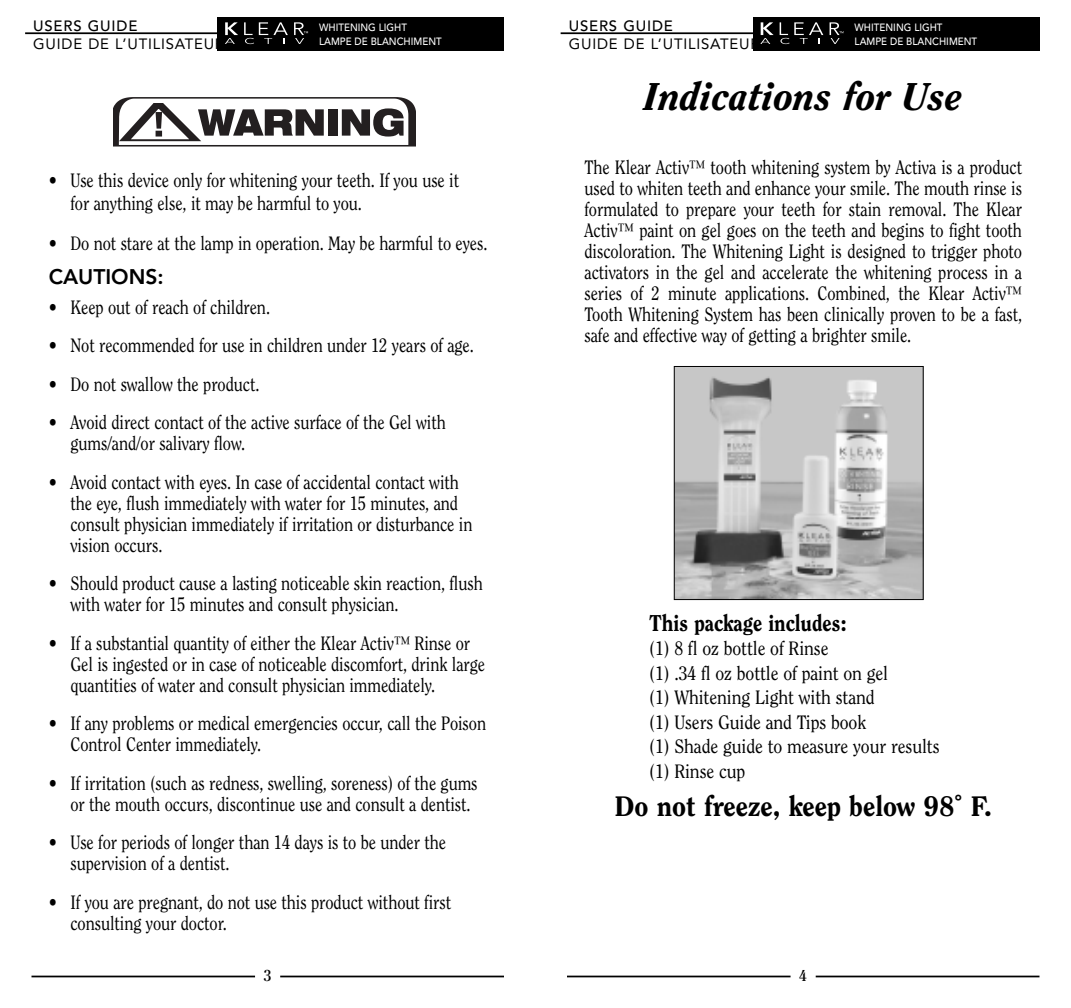
<style>
.page{position:relative;width:1071px;height:1008px;background:#fff}
.page>*{position:absolute;margin:0;border:0;box-sizing:border-box;transform-origin:0 0}
.t1{font:italic 800 38.5px "Clearface";color:#000}
.t2{font:800 28px "Clearface";letter-spacing:-.005em;color:#000}
.t3{font:800 22.75px "Clearface";letter-spacing:-.005em;color:#000;scale:.92 1}
.t4{font:800 21px "Avenir";color:#000}
.t5{font:19.25px/21px "Clearface";letter-spacing:-.005em;color:#000;scale:.85 1}
.t6{font:19.25px/24.5px "Clearface";letter-spacing:-.005em;color:#000;scale:.92 1}
.t7{font:700 15.75px "Clearface";color:#000}
.t8{font:14.88px "Avenir";letter-spacing:.055em;color:#000}
.t9{font:500 14.88px "Avenir";letter-spacing:.055em;color:#000}
.t10{font:500 10.5px/14px "Avenir";color:#fff;scale:.93 1}
</style>
<div class="page">
<hr style="left:561px;top:32px;width:199px;height:2px;background:#000">
<hr style="left:567px;top:976px;width:224px;height:1px;background:#000">
<hr style="left:816px;top:976px;width:224px;height:1px;background:#000">
<div style="left:753px;top:17px;width:287px;height:33px;background:#000"></div>
<svg style="left:760px;top:22px;width:14px;height:22px"></svg>
<svg style="left:780px;top:22px;width:43px;height:22px"></svg>
<svg style="left:830px;top:22px;width:14px;height:22px"></svg>
<img style="left:676px;top:368px;width:246px;height:230px">
<div style="left:674px;top:366px;width:250px;height:234px;border:1px solid #000"></div>
<hr style="left:25px;top:32px;width:199px;height:2px;background:#000">
<hr style="left:32px;top:976px;width:223px;height:1px;background:#000">
<hr style="left:280px;top:976px;width:224px;height:1px;background:#000">
<div style="left:217px;top:17px;width:287px;height:33px;background:#000"></div>
<svg style="left:225px;top:22px;width:13px;height:22px"></svg>
<svg style="left:244px;top:22px;width:44px;height:22px"></svg>
<svg style="left:294px;top:22px;width:14px;height:22px"></svg>
<svg style="left:113px;top:97px;width:302px;height:50px"></svg>
<p class="t9" style="left:33px;top:20px;width:106px">USERS GUIDE</p>
<p class="t8" style="left:33px;top:38px;width:192px">GUIDE DE L’UTILISATEUR</p>
<p class="t10" style="left:319px;top:21px;width:133px">WHITENING LIGHT<br>LAMPE DE BLANCHIMENT</p>
<p class="t9" style="left:569px;top:20px;width:106px">USERS GUIDE</p>
<p class="t8" style="left:569px;top:38px;width:192px">GUIDE DE L’UTILISATEUR</p>
<p class="t10" style="left:855px;top:21px;width:133px">WHITENING LIGHT<br>LAMPE DE BLANCHIMENT</p>
<h1 class="t1" style="left:644px;top:80px;width:320px">Indications for Use</h1>
<p class="t5" style="left:70px;top:170px;width:459px;line-height:22.8px;text-indent:-22px">• Use this device only for whitening your teeth. If you use it for anything else, it may be harmful to you.</p>
<p class="t5" style="left:49px;top:234px;width:518px">• Do not stare at the lamp in operation. May be harmful to eyes.</p>
<p class="t4" style="left:49px;top:268px;width:117px">CAUTIONS:</p>
<p class="t5" style="left:49px;top:298px;width:262px">• Keep out of reach of children.</p>
<p class="t5" style="left:49px;top:336px;width:502px">• Not recommended for use in children under 12 years of age.</p>
<p class="t5" style="left:49px;top:375px;width:249px">• Do not swallow the product.</p>
<p class="t5" style="left:70px;top:413px;width:443px;text-indent:-22px">• Avoid direct contact of the active surface of the Gel with gums/and/or salivary flow.</p>
<p class="t5" style="left:70px;top:473px;width:474px;text-indent:-22px">• Avoid contact with eyes. In case of accidental contact with the eye, flush immediately with water for 15 minutes, and consult physician immediately if irritation or disturbance in vision occurs.</p>
<p class="t5" style="left:70px;top:574px;width:487px;text-indent:-22px">• Should product cause a lasting noticeable skin reaction, flush with water for 15 minutes and consult physician.</p>
<p class="t5" style="left:70px;top:634px;width:489px;text-indent:-22px">• If a substantial quantity of either the Klear Activ™ Rinse or<br>Gel is ingested or in case of noticeable discomfort, drink large quantities of water and consult physician immediately.</p>
<p class="t5" style="left:70px;top:714px;width:491px;text-indent:-22px">• If any problems or medical emergencies occur, call the Poison<br>Control Center immediately.</p>
<p class="t5" style="left:70px;top:774px;width:481px;text-indent:-22px">• If irritation (such as redness, swelling, soreness) of the gums or the mouth occurs, discontinue use and consult a dentist.</p>
<p class="t5" style="left:70px;top:833px;width:444px;text-indent:-22px">• Use for periods of longer than 14 days is to be under the supervision of a dentist.</p>
<p class="t5" style="left:70px;top:893px;width:449px;text-indent:-22px">• If you are pregnant, do not use this product without first consulting your doctor.</p>
<p class="t5" style="left:584px;top:158px;width:516px;text-align:justify">The Klear Activ™ tooth whitening system by Activa is a product used to whiten teeth and enhance your smile. The mouth rinse is formulated to prepare your teeth for stain removal. The Klear Activ™ paint on gel goes on the teeth and begins to fight tooth discoloration. The Whitening Light is designed to trigger photo activators in the gel and accelerate the whitening process in a series of 2 minute applications. Combined, the Klear Activ™ Tooth Whitening System has been clinically proven to be a fast, safe and effective way of getting a brighter smile.</p>
<p class="t3" style="left:649px;top:613px;width:216px">This package includes:</p>
<p class="t6" style="left:649px;top:637px;width:317px">(1) 8 fl oz bottle of Rinse<br>(1) .34 fl oz bottle of paint on gel<br>(1) Whitening Light with stand<br>(1) Users Guide and Tips book<br>(1) Shade guide to measure your results (1) Rinse cup</p>
<h2 class="t2" style="left:615px;top:795px;width:379px">Do not freeze, keep below 98˚ F.</h2>
<p class="t7" style="left:264px;top:969px;width:9px">3</p>
<p class="t7" style="left:799px;top:969px;width:9px">4</p>
</div>
